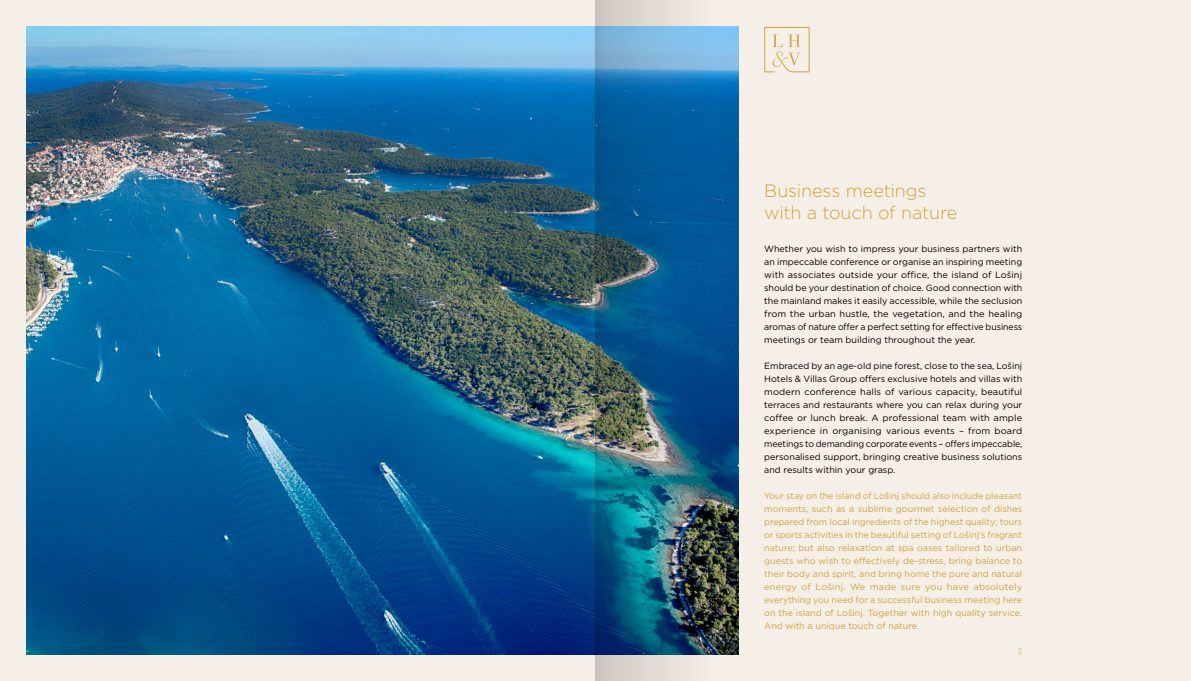
<style>
.page{position:relative;width:1191px;height:681px;background:#fff}
.page>*{position:absolute;margin:0;border:0;box-sizing:border-box;transform-origin:0 0}
.t1{font:300 18px/21.6px "Gotham";letter-spacing:-.01em;color:#d2a23d}
.t2{font:9px/13px "Gotham";color:#000;text-align:justify}
.t3{font:9px/13px "Gotham";color:#d2a23d;text-align:justify}
.t4{font:300 8px "Gotham";color:#d2a23d}
</style>
<div class="page">
<div style="left:0;top:0;width:595px;height:680px;background:#f6efe7"></div>
<div style="left:595px;top:0;width:596px;height:680px;background:#f6efe7"></div>
<img style="left:27px;top:27px;width:711px;height:626px">
<svg style="left:764px;top:27px;width:45px;height:45px"></svg>
<img style="left:595px;top:0;width:116px;height:680px">
<h1 class="t1" style="left:764px;top:179px;width:195px">Business meetings with a touch of nature</h1>
<p class="t2" style="left:764px;top:242px;width:260px">Whether you wish to impress your business partners with an impeccable conference or organise an inspiring meeting with associates outside your office, the island of Lošinj should be your destination of choice. Good connection with the mainland makes it easily accessible, while the seclusion from the urban hustle, the vegetation, and the healing aromas of nature offer a perfect setting for effective business meetings or team building throughout the year.</p>
<p class="t2" style="left:764px;top:359px;width:260px">Embraced by an age-old pine forest, close to the sea, Lošinj Hotels &amp; Villas Group offers exclusive hotels and villas with modern conference halls of various capacity, beautiful terraces and restaurants where you can relax during your coffee or lunch break. A professional team with ample experience in organising various events – from board meetings to demanding corporate events – offers impeccable, personalised support, bringing creative business solutions and results within your grasp.</p>
<p class="t3" style="left:764px;top:489px;width:260px">Your stay on the island of Lošinj should also include pleasant moments, such as a sublime gourmet selection of dishes prepared from local ingredients of the highest quality; tours or sports activities in the beautiful setting of Lošinj's fragrant nature; but also relaxation at spa oases tailored to urban guests who wish to effectively de-stress, bring balance to their body and spirit, and bring home the pure and natural energy of Lošinj. We made sure you have absolutely everything you need for a successful business meeting here on the island of Lošinj. Together with high quality service.<br>And with a unique touch of nature.</p>
<p class="t4" style="left:1017px;top:645px;width:6px">3</p>
</div>
